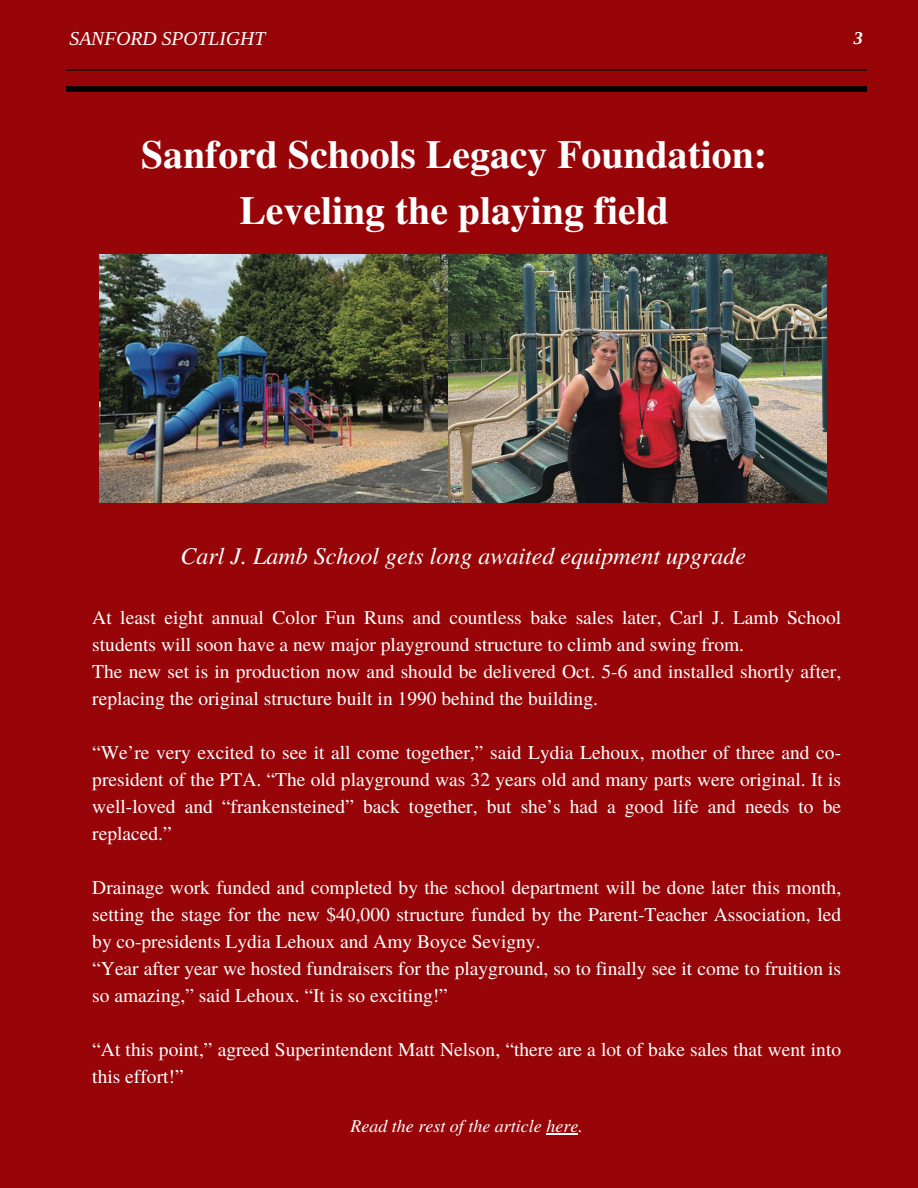
<style>
.page{position:relative;width:918px;height:1188px;background:#970508}
.page>*{position:absolute;margin:0;border:0;box-sizing:border-box;transform-origin:0 0}
.t1{font:700 39.75px/56.2px "Te X Gyre Termes";color:#fff;text-align:center}
.t2{font:italic 24px "Te X Gyre Termes";color:#fff}
.t3{font:italic 19.65px "Libra Serif Modern";color:#fff}
.t4{font:19.5px/27px "Te X Gyre Termes";color:#fff}
.t5{font:italic 700 18.15px "Libra Serif Modern";color:#fff}
.t6{font:italic 18px "Te X Gyre Termes";color:#fff}
</style>
<div class="page">
<div style="left:66px;top:86px;width:801px;height:6px;background:#000"></div>
<hr style="left:66px;top:70px;width:801px;height:1px;background:#000">
<img style="left:100px;top:254px;width:726px;height:249px">
<hr style="left:546px;top:1133px;width:32px;height:1px;background:#fff">
<p class="t3" style="left:70px;top:27px;width:197px">SANFORD SPOTLIGHT</p>
<p class="t5" style="left:854px;top:27px;width:11px">3</p>
<p class="t1" style="left:141px;top:124px;width:628px">Sanford Schools Legacy Foundation:<br>Leveling the playing field</p>
<p class="t2" style="left:180px;top:538px;width:567px">Carl J. Lamb School gets long awaited equipment upgrade</p>
<p class="t4" style="left:92px;top:603px;width:750px">At least eight annual Color Fun Runs and countless bake sales later, Carl J. Lamb School students will soon have a new major playground structure to climb and swing from.</p>
<p class="t4" style="left:92px;top:657px;width:750px">The new set is in production now and should be delivered Oct. 5-6 and installed shortly after, replacing the original structure built in 1990 behind the building.</p>
<p class="t4" style="left:92px;top:738px;width:750px;text-align:justify">“We’re very excited to see it all come together,” said Lydia Lehoux, mother of three and co&shy;president of the PTA. “The old playground was 32 years old and many parts were original. It is well-loved and “frankensteined” back together, but she’s had a good life and needs to be replaced.”</p>
<p class="t4" style="left:92px;top:873px;width:750px;text-align:justify">Drainage work funded and completed by the school department will be done later this month, setting the stage for the new $40,000 structure funded by the Parent-Teacher Association, led by co-presidents Lydia Lehoux and Amy Boyce Sevigny.</p>
<p class="t4" style="left:92px;top:954px;width:750px">“Year after year we hosted fundraisers for the playground, so to finally see it come to fruition is so amazing,” said Lehoux. “It is so exciting!”</p>
<p class="t4" style="left:92px;top:1035px;width:750px">“At this point,” agreed Superintendent Matt Nelson, “there are a lot of bake sales that went into this effort!”</p>
<p class="t6" style="left:350px;top:1113px;width:234px">Read the rest of the article here.</p>
</div>
